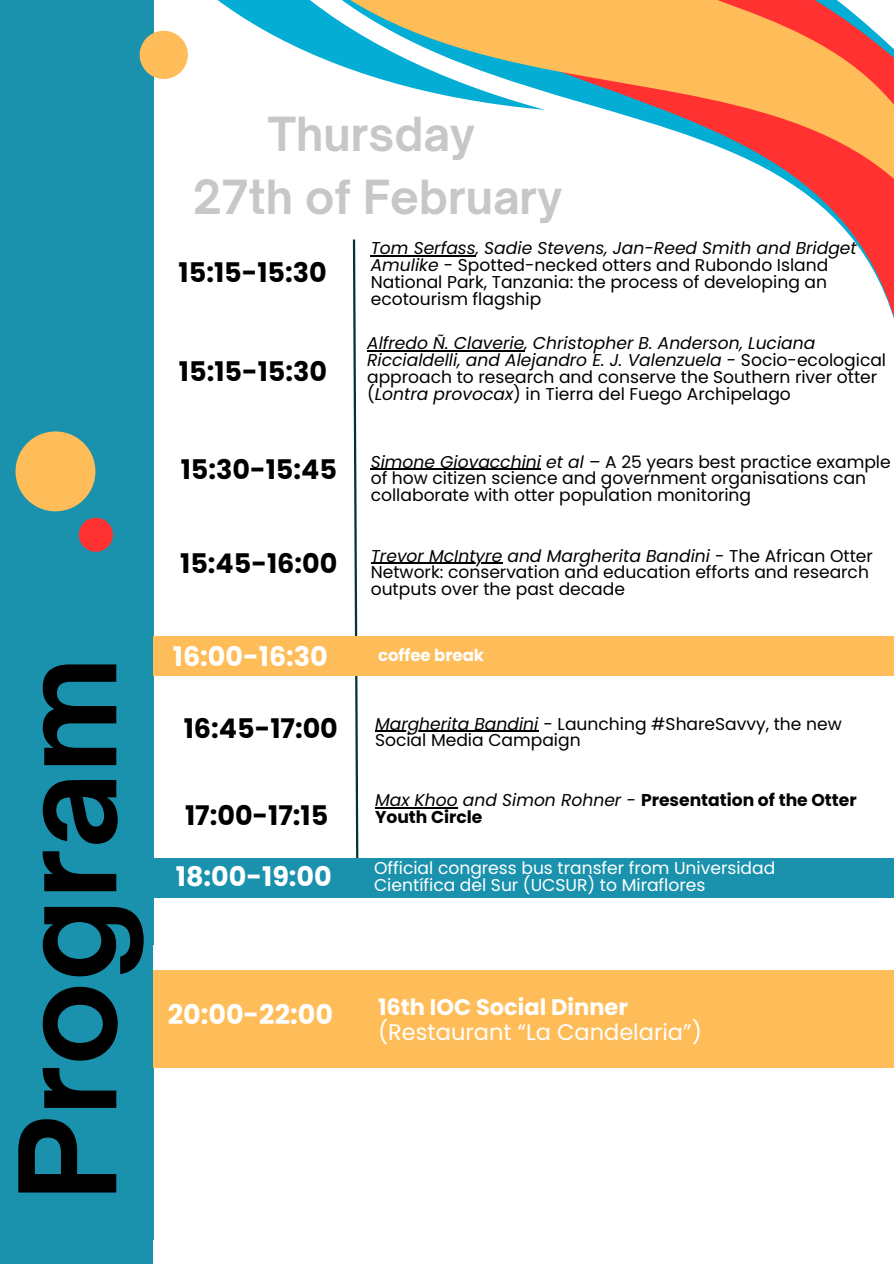
<style>
.page{position:relative;width:894px;height:1264px;background:#fff}
.page>*{position:absolute;margin:0;border:0;box-sizing:border-box;transform-origin:0 0}
.t1{font:700 128.4px "Open Sauce One";color:#000}
.t2{font:700 45px/63px "Open Sauce One";color:#c7c7c7;text-align:center}
.t3{font:700 27px "Poppins";color:#000}
.t4{font:700 27px "Poppins";color:#fff}
.t5{font:22.5px/24.8px "Poppins";color:#fff}
.t6{font:17.1px/16.8px "Poppins";color:#000}
.t7{font:italic 17.1px/16.8px "Poppins";color:#000}
.t8{font:17.1px/16.8px "Poppins";color:#fff}
.t9{font:700 17.1px/16.8px "Poppins";color:#000}
.t10{font:700 16.5px "Poppins";color:#fff}
.s1{font-style:italic}
.s2{font-style:normal}
.s3{font-weight:400;font-style:italic}
.s4{font-weight:700}
</style>
<div class="page">
<svg style="left:153px;top:0;width:740px;height:551px"></svg>
<svg style="left:153px;top:0;width:429px;height:204px"></svg>
<div style="left:0;top:0;width:153px;height:1263px;background:#1b92ad"></div>
<svg style="left:16px;top:431px;width:79px;height:80px"></svg>
<svg style="left:79px;top:518px;width:34px;height:34px"></svg>
<svg style="left:139px;top:0;width:369px;height:79px"></svg>
<hr style="left:370px;top:255px;width:105px;height:1px;background:#000">
<svg style="left:351px;top:237px;width:8px;height:621px"></svg>
<div style="left:0;top:858px;width:893px;height:40px;background:#1b92ad"></div>
<div style="left:153px;top:636px;width:740px;height:40px;background:#ffbd59"></div>
<hr style="left:370px;top:468px;width:171px;height:2px;background:#000">
<hr style="left:370px;top:562px;width:132px;height:2px;background:#000">
<hr style="left:367px;top:350px;width:157px;height:1px;background:#000">
<hr style="left:375px;top:730px;width:163px;height:1px;background:#000">
<hr style="left:375px;top:807px;width:82px;height:1px;background:#000">
<div style="left:153px;top:970px;width:740px;height:98px;background:#ffbd59"></div>
<h3 class="t1" style="left:-12px;top:1201px;width:546px;rotate:-90deg">Program</h3>
<p class="t2" style="left:193px;top:103px;width:371px">Thursday<br>27th of February</p>
<p class="t3" style="left:179px;top:254px;width:150px">15:15-15:30</p>
<p class="t3" style="left:179px;top:352px;width:150px">15:15-15:30</p>
<p class="t6" style="left:370px;top:240px;width:487px"><span class="s1">Tom Serfass, Sadie Stevens, Jan-Reed Smith and Bridget Amulike</span> - Spotted-necked otters and Rubondo Island National Park, Tanzania: the process of developing an ecotourism flagship</p>
<h3 class="t7" style="left:367px;top:334px;width:520px">Alfredo Ñ. Claverie, Christopher B. Anderson, Luciana Riccialdelli, and Alejandro E. J. Valenzuela <span class="s2">- Socio-ecological approach to research and conserve the Southern river otter (</span>Lontra provocax<span class="s2">) in Tierra del Fuego Archipelago</span></h3>
<h2 class="t3" style="left:181px;top:451px;width:158px">15:30-15:45</h2>
<p class="t6" style="left:370px;top:453px;width:521px"><span class="s1">Simone Giovacchini et al</span> – A 25 years best practice example of how citizen science and government organisations can collaborate with otter population monitoring</p>
<h1 class="t3" style="left:180px;top:545px;width:159px">15:45-16:00</h1>
<p class="t6" style="left:370px;top:547px;width:503px"><span class="s1">Trevor McIntyre and Margherita Bandini</span> - The African Otter<br>Network: conservation and education efforts and research outputs over the past decade</p>
<p class="t4" style="left:173px;top:637px;width:156px">16:00-16:30</p>
<h3 class="t10" style="left:378px;top:643px;width:107px">coffee break</h3>
<h3 class="t3" style="left:184px;top:710px;width:155px">16:45-17:00</h3>
<p class="t3" style="left:185px;top:796px;width:145px">17:00-17:15</p>
<h5 class="t6" style="left:375px;top:715px;width:468px"><span class="s1">Margherita Bandini</span> - Launching #ShareSavvy, the new</h5>
<h3 class="t6" style="left:375px;top:732px;width:207px">Social Media Campaign</h3>
<p class="t9" style="left:375px;top:791px;width:483px"><span class="s3">Max Khoo and Simon Rohner -</span> Presentation of the Otter<br>Youth Circle</p>
<p class="t4" style="left:176px;top:858px;width:157px">18:00-19:00</p>
<h3 class="t8" style="left:374px;top:859px;width:402px">Official congress bus transfer from Universidad<br>Científica del Sur (UCSUR) to Miraflores</h3>
<p class="t4" style="left:168px;top:995px;width:167px">20:00-22:00</p>
<p class="t5" style="left:378px;top:994px;width:325px"><span class="s4">16th IOC Social Dinner </span>(Restaurant “La Candelaria”)</p>
</div>
